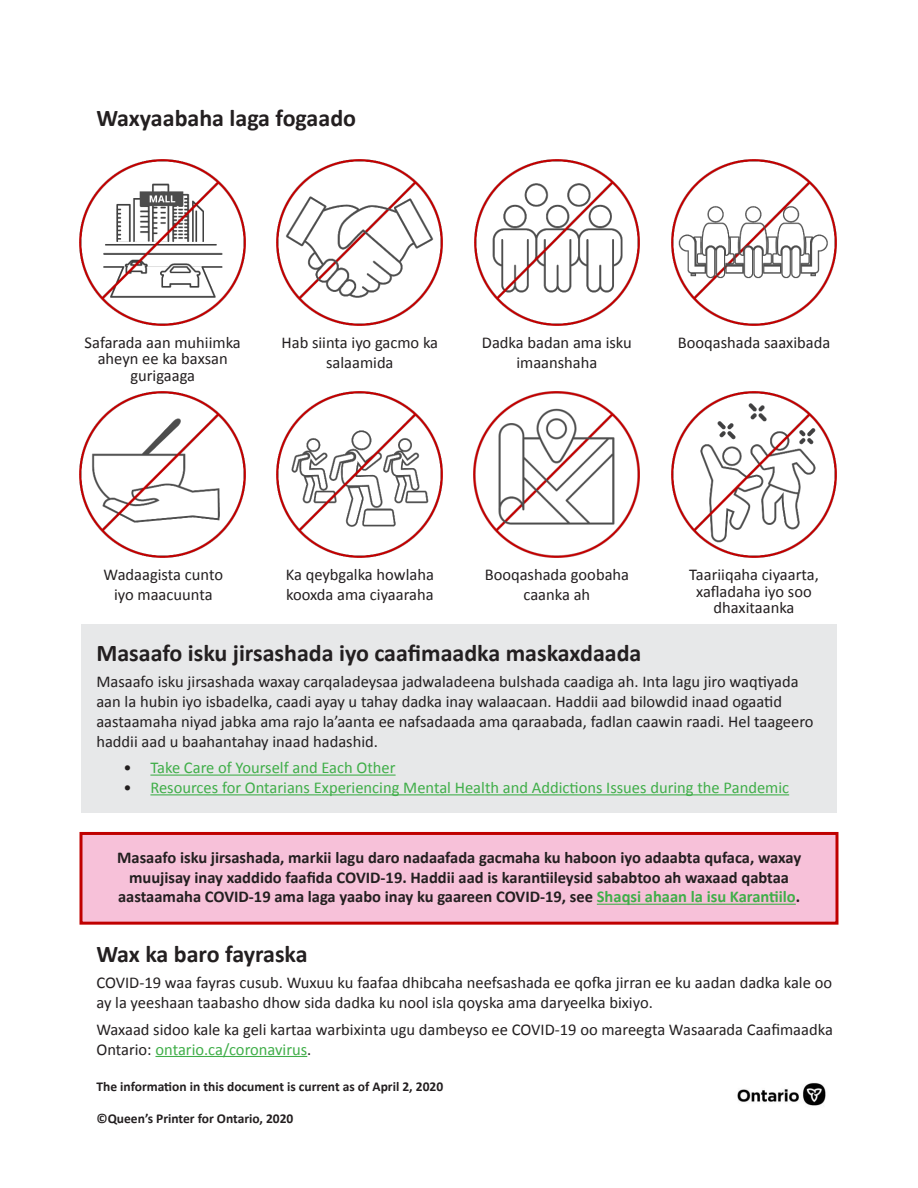
<style>
.page{position:relative;width:918px;height:1188px;background:#fff}
.page>*{position:absolute;margin:0;border:0;box-sizing:border-box;transform-origin:0 0}
.t1{font:700 24px "Calibri";color:#231f20}
.t2{font:16.5px/19.8px "Calibri";color:#231f20;text-align:center}
.t3{font:700 16.5px/19.8px "Calibri";color:#231f20;text-align:center}
.t4{font:16.5px "Calibri";color:#40ae49}
.t5{font:700 13.5px "Calibri";color:#231f20}
.s1{color:#231f20}
.s2{color:#40ae49}
</style>
<div class="page">
<div style="left:81px;top:624px;width:756px;height:188px;background:#e7e8e9"></div>
<div style="left:80px;top:832px;width:758px;height:93px;background:#f7c1d9;border:3px solid #c00000"></div>
<hr style="left:150px;top:775px;width:246px;height:1px;background:#40ae49">
<hr style="left:150px;top:794px;width:639px;height:1px;background:#40ae49">
<hr style="left:597px;top:904px;width:199px;height:1px;background:#40ae49">
<hr style="left:155px;top:1056px;width:152px;height:1px;background:#40ae49">
<img style="left:277px;top:391px;width:166px;height:166px">
<img style="left:474px;top:160px;width:166px;height:166px">
<img style="left:671px;top:391px;width:166px;height:166px">
<img style="left:277px;top:160px;width:166px;height:166px">
<img style="left:80px;top:391px;width:166px;height:166px">
<img style="left:474px;top:391px;width:166px;height:166px">
<img style="left:80px;top:160px;width:166px;height:166px">
<img style="left:671px;top:160px;width:166px;height:166px">
<img style="left:737px;top:1083px;width:89px;height:23px">
<h1 class="t1" style="left:96px;top:103px;width:261px">Waxyaabaha laga fogaado</h1>
<p class="t2" style="left:85px;top:334px;width:158px;line-height:16.5px">Safarada aan muhiimka aheyn ee ka baxsan gurigaaga</p>
<p class="t2" style="left:282px;top:333px;width:158px">Hab siinta iyo gacmo ka salaamida</p>
<p class="t2" style="left:482px;top:333px;width:152px">Dadka badan ama isku imaanshaha</p>
<p class="t2" style="left:678px;top:333px;width:154px">Booqashada saaxibada</p>
<p class="t2" style="left:104px;top:565px;width:121px">Wadaagista cunto iyo maacuunta</p>
<p class="t2" style="left:286px;top:565px;width:150px;text-align:left">Ka qeybgalka howlaha kooxda ama ciyaaraha</p>
<p class="t2" style="left:485px;top:565px;width:146px">Booqashada goobaha caanka ah</p>
<p class="t2" style="left:689px;top:567px;width:131px;line-height:16.5px">Taariiqaha ciyaarta, xafladaha iyo soo dhaxitaanka</p>
<h1 class="t1" style="left:96px;top:637px;width:547px">Masaafo isku jirsashada iyo caafimaadka maskaxdaada</h1>
<p class="t2" style="left:96px;top:672px;width:719px;text-align:left">Masaafo isku jirsashada waxay carqaladeysaa jadwaladeena bulshada caadiga ah. Inta lagu jiro waqtiyada aan la hubin iyo isbadelka, caadi ayay u tahay dadka inay walaacaan. Haddii aad bilowdid inaad ogaatid aastaamaha niyad jabka ama rajo la’aanta ee nafsadaada ama qaraabada, fadlan caawin raadi. Hel taageero haddii aad u baahantahay inaad hadashid.</p>
<p class="t4" style="left:123px;top:757px;width:274px"><span class="s1">•</span> Take Care of Yourself and Each Other</p>
<p class="t4" style="left:123px;top:777px;width:667px"><span class="s1">•</span> Resources for Ontarians Experiencing Mental Health and Addictions Issues during the Pandemic</p>
<p class="t3" style="left:117px;top:847px;width:686px">Masaafo isku jirsashada, markii lagu daro nadaafada gacmaha ku haboon iyo adaabta qufaca, waxay muujisay inay xaddido faafida COVID-19. Haddii aad is karantiileysid sababtoo ah waxaad qabtaa aastaamaha COVID-19 ama laga yaabo inay ku gaareen COVID-19, see <span class="s2">Shaqsi ahaan la isu Karantiilo</span>.</p>
<h1 class="t1" style="left:96px;top:939px;width:213px">Wax ka baro fayraska</h1>
<p class="t2" style="left:96px;top:973px;width:737px;text-align:left">COVID-19 waa fayras cusub. Wuxuu ku faafaa dhibcaha neefsashada ee qofka jirran ee ku aadan dadka kale oo ay la yeeshaan taabasho dhow sida dadka ku nool isla qoyska ama daryeelka bixiyo.</p>
<p class="t2" style="left:96px;top:1019px;width:738px;text-align:left">Waxaad sidoo kale ka geli kartaa warbixinta ugu dambeyso ee COVID-19 oo mareegta Wasaarada Caafimaadka<br>Ontario: <span class="s2">ontario.ca/coronavirus</span>.</p>
<p class="t5" style="left:96px;top:1078px;width:348px">The information in this document is current as of April 2, 2020</p>
<p class="t5" style="left:96px;top:1110px;width:199px">©Queen’s Printer for Ontario, 2020</p>
</div>
